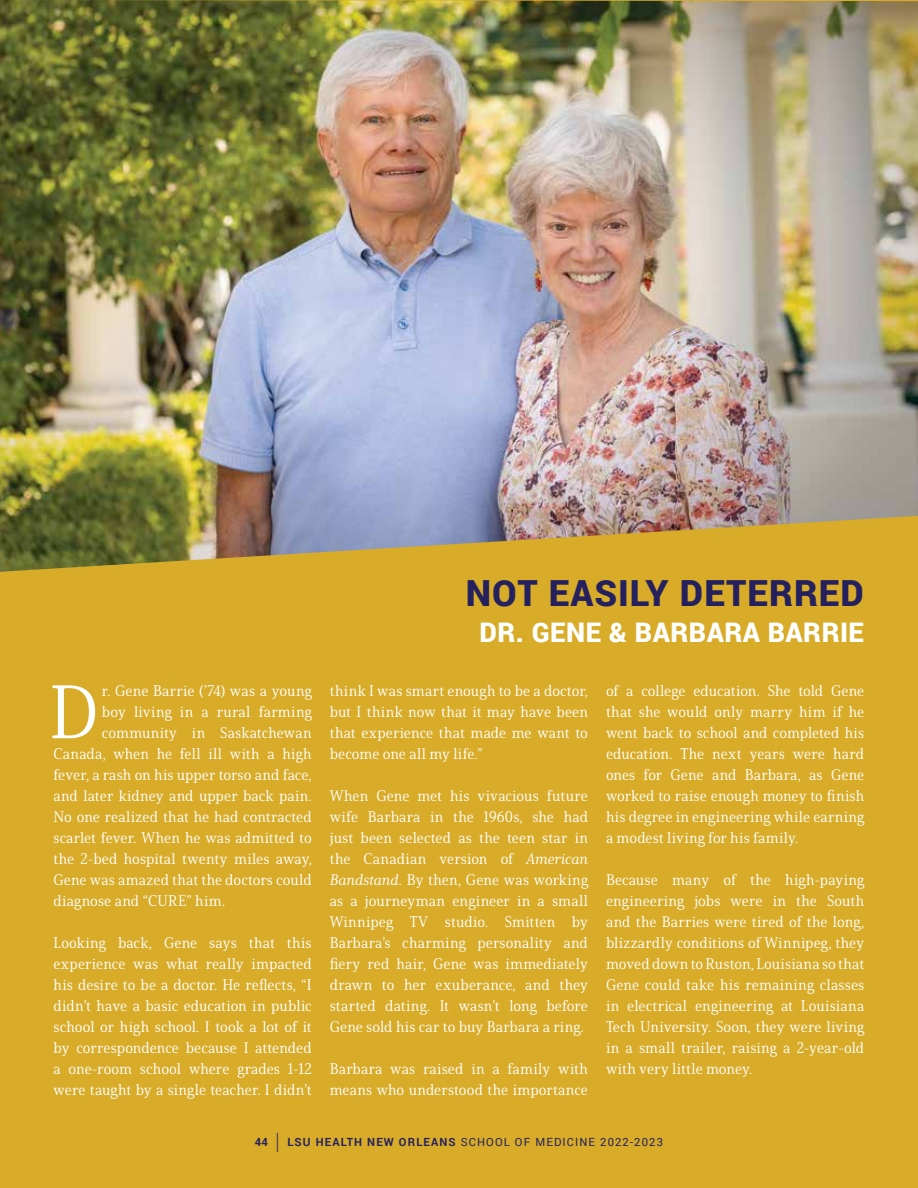
<style>
.page{position:relative;width:918px;height:1188px;background:#d8ab28}
.page>*{position:absolute;margin:0;border:0;box-sizing:border-box;transform-origin:0 0}
.t1{font:73.5px "Solitas Serif Nor Reg";color:#fff}
.t2{font:900 36px "Roboto";letter-spacing:.03em;color:#25215e}
.t3{font:900 27px "Roboto";letter-spacing:.02em;color:#fff}
.t4{font:15px/21px "Solitas Serif Nor Reg";letter-spacing:.01em;color:#fff;text-align:justify}
.t5{font:11.25px "Roboto";letter-spacing:.1em;color:#25215e}
.s1{font-family:"Solitas Serif Nor Reg It"}
.s2{font-weight:700}
.s3{font-size:22.5px}
</style>
<div class="page">
<img style="left:0;top:0;width:918px;height:572px">
<p class="t4" style="left:102px;top:680px;width:211px">r. Gene Barrie (’74) was a young</p>
<p class="t4" style="left:102px;top:701px;width:211px">boy living in a rural farming</p>
<p class="t4" style="left:102px;top:722px;width:211px">community in Saskatchewan</p>
<p class="t4" style="left:53px;top:743px;width:260px">Canada, when he fell ill with a high</p>
<p class="t4" style="left:53px;top:764px;width:260px">fever, a rash on his upper torso and face,</p>
<p class="t4" style="left:53px;top:785px;width:260px">and later kidney and upper back pain.</p>
<p class="t4" style="left:53px;top:806px;width:260px">No one realized that he had contracted</p>
<p class="t4" style="left:53px;top:827px;width:260px">scarlet fever. When he was admitted to</p>
<p class="t4" style="left:53px;top:848px;width:260px">the 2-bed hospital twenty miles away,</p>
<p class="t4" style="left:53px;top:869px;width:260px">Gene was amazed that the doctors could</p>
<p class="t4" style="left:53px;top:890px;width:173px">diagnose and “CURE” him.</p>
<p class="t4" style="left:53px;top:932px;width:260px">Looking back, Gene says that this experience was what really impacted his desire to be a doctor. He reflects, “I didn’t have a basic education in public school or high school. I took a lot of it by correspondence because I attended a one-room school where grades 1-12 were taught by a single teacher. I didn’t</p>
<h1 class="t1" style="left:49px;top:668px;width:51px">D</h1>
<h2 class="t2" style="left:466px;top:568px;width:400px">NOT EASILY DETERRED</h2>
<h3 class="t3" style="left:479px;top:614px;width:386px">DR. GENE &amp; BARBARA BARRIE</h3>
<p class="t4" style="left:330px;top:680px;width:260px">think I was smart enough to be a doctor, but I think now that it may have been that experience that made me want to become one all my life.”</p>
<p class="t4" style="left:330px;top:785px;width:260px">When Gene met his vivacious future wife Barbara in the 1960s, she had just been selected as the teen star in the Canadian version of <span class="s1">American Bandstand</span>. By then, Gene was working as a journeyman engineer in a small Winnipeg TV studio. Smitten by Barbara’s charming personality and fiery red hair, Gene was immediately drawn to her exuberance, and they started dating. It wasn’t long before Gene sold his car to buy Barbara a ring.</p>
<p class="t4" style="left:330px;top:1058px;width:260px">Barbara was raised in a family with means who understood the importance</p>
<p class="t4" style="left:606px;top:680px;width:260px">of a college education. She told Gene that she would only marry him if he went back to school and completed his education. The next years were hard ones for Gene and Barbara, as Gene worked to raise enough money to finish his degree in engineering while earning a modest living for his family.</p>
<p class="t4" style="left:606px;top:869px;width:260px">Because many of the high-paying engineering jobs were in the South and the Barries were tired of the long, blizzardly conditions of Winnipeg, they moved down to Ruston, Louisiana so that Gene could take his remaining classes in electrical engineering at Louisiana Tech University. Soon, they were living in a small trailer, raising a 2-year-old with very little money.</p>
<p class="t5" style="left:255px;top:1134px;width:410px"><span class="s2">44</span> <span class="s3">|</span> <span class="s2">LSU HEALTH NEW ORLEANS</span> SCHOOL OF MEDICINE 2022-2023</p>
</div>
